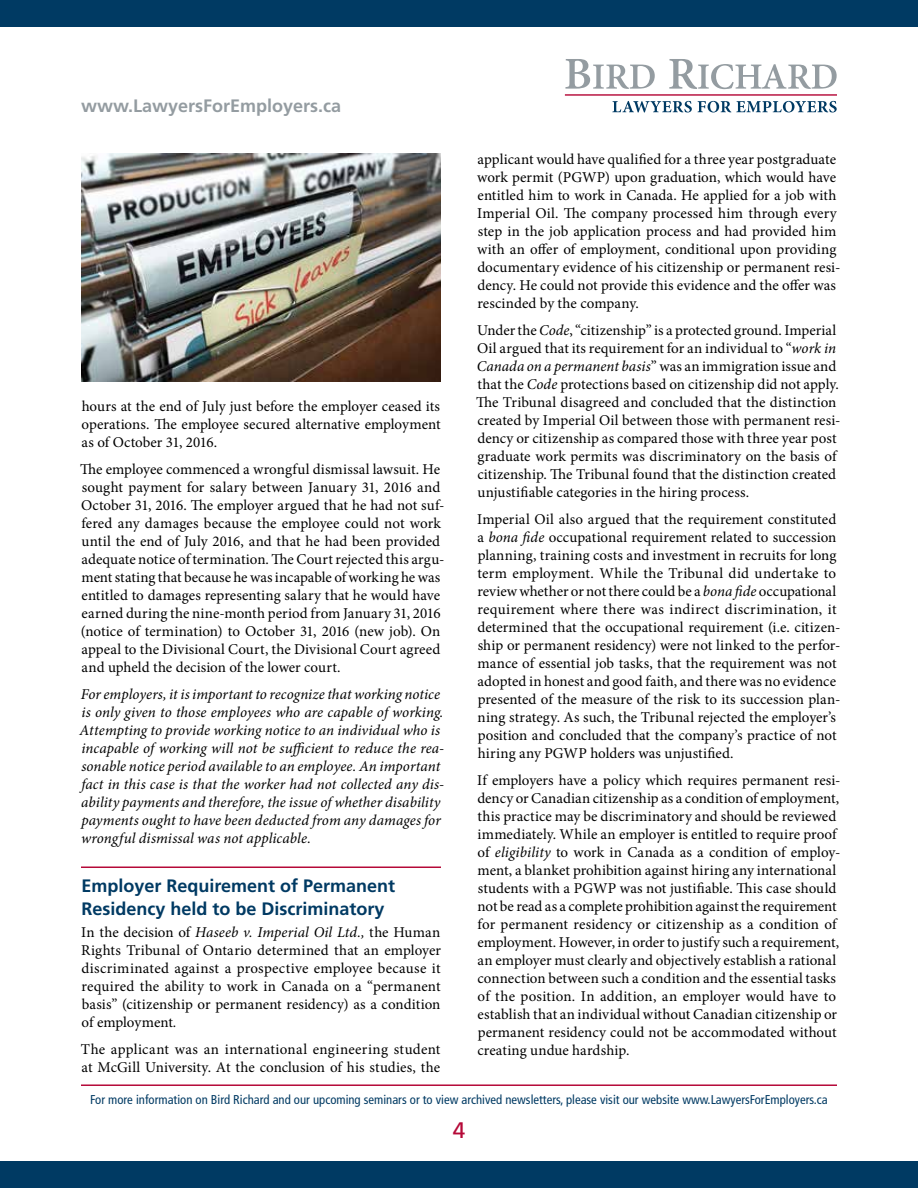
<style>
.page{position:relative;width:918px;height:1188px;background:#fff}
.page>*{position:absolute;margin:0;border:0;box-sizing:border-box;transform-origin:0 0}
.t1{font:22.5px "Frutiger";color:#b50938}
.t2{font:700 18px/22.5px "Frutiger";color:#003a63}
.t3{font:700 18px "Frutiger";color:#949ca1}
.t4{font:15px/18px "Minion Pro";letter-spacing:.005em;color:#000}
.t5{font:italic 15px/18px "Minion Pro";letter-spacing:.005em;color:#000}
.t6{font:condensed 12.75px "Frutiger";color:#003a63}
.s1{font-style:italic}
</style>
<div class="page">
<hr style="left:81px;top:1084px;width:756px;height:2px;background:#b50938">
<div style="left:0;top:1161px;width:918px;height:27px;background:#003a63"></div>
<svg style="left:565px;top:59px;width:90px;height:30px"></svg>
<svg style="left:669px;top:59px;width:168px;height:30px"></svg>
<svg style="left:612px;top:101px;width:80px;height:11px"></svg>
<svg style="left:698px;top:101px;width:139px;height:11px"></svg>
<hr style="left:565px;top:94px;width:272px;height:2px;background:#b50938">
<div style="left:0;top:0;width:918px;height:27px;background:#003a63"></div>
<hr style="left:81px;top:867px;width:360px;height:1px;background:#b50938">
<img style="left:81px;top:153px;width:360px;height:229px">
<p class="t3" style="left:81px;top:95px;width:262px">www.LawyersForEmployers.ca</p>
<p class="t4" style="left:82px;top:397px;width:361px;text-align:justify">hours at the end of July just before the employer ceased its operations. The employee secured alternative employment as of October 31, 2016.</p>
<p class="t4" style="left:80px;top:460px;width:366px">The employee commenced a wrongful dismissal lawsuit. He sought payment for salary between January 31, 2016 and October 31, 2016. The employer argued that he had not suf&shy;fered any damages because the employee could not work until the end of July 2016, and that he had been provided adequate notice of termination. The Court rejected this argu&shy;ment stating that because he was incapable of working he was entitled to damages representing salary that he would have earned during the nine-month period from January 31, 2016 (notice of termination) to October 31, 2016 (new job). On appeal to the Divisional Court, the Divisional Court agreed and upheld the decision of the lower court.</p>
<p class="t5" style="left:79px;top:685px;width:366px">For employers, it is important to recognize that working notice is only given to those employees who are capable of working.<br>Attempting to provide working notice to an individual who is incapable of working will not be sufficient to reduce the rea&shy;sonable notice period available to an employee. An important fact in this case is that the worker had not collected any dis&shy;ability payments and therefore, the issue of whether disability payments ought to have been deducted from any damages for wrongful dismissal was not applicable.</p>
<p class="t2" style="left:81px;top:875px;width:315px">Employer Requirement of Permanent<br>Residency held to be Discriminatory</p>
<p class="t4" style="left:81px;top:923px;width:362px;text-align:justify">In the decision of <span class="s1">Haseeb v. Imperial Oil Ltd.,</span> the Human Rights Tribunal of Ontario determined that an employer discriminated against a prospective employee because it required the ability to work in Canada on a “permanent basis” (citizenship or permanent residency) as a condition of employment<span class="s1">.</span></p>
<p class="t4" style="left:81px;top:1040px;width:361px">The applicant was an international engineering student at McGill University. At the conclusion of his studies, the</p>
<p class="t4" style="left:477px;top:150px;width:365px">applicant would have qualified for a three year postgraduate work permit (PGWP) upon graduation, which would have entitled him to work in Canada. He applied for a job with Imperial Oil. The company processed him through every step in the job application process and had provided him with an offer of employment, conditional upon providing documentary evidence of his citizenship or permanent resi&shy;dency. He could not provide this evidence and the offer was rescinded by the company.</p>
<p class="t4" style="left:476px;top:321px;width:366px">Under the <span class="s1">Code</span>, “citizenship” is a protected ground. Imperial Oil argued that its requirement for an individual to “<span class="s1">work in Canada on a permanent basis</span>” was an immigration issue and that the <span class="s1">Code</span> protections based on citizenship did not apply.<br>The Tribunal disagreed and concluded that the distinction created by Imperial Oil between those with permanent resi&shy;dency or citizenship as compared those with three year post graduate work permits was discriminatory on the basis of citizenship. The Tribunal found that the distinction created unjustifiable categories in the hiring process.</p>
<p class="t4" style="left:477px;top:510px;width:365px">Imperial Oil also argued that the requirement constituted a <span class="s1">bona fide</span> occupational requirement related to succession planning, training costs and investment in recruits for long term employment. While the Tribunal did undertake to review whether or not there could be a <span class="s1">bona fide</span> occupational requirement where there was indirect discrimination, it determined that the occupational requirement (i.e. citizen&shy;ship or permanent residency) were not linked to the perfor&shy;mance of essential job tasks, that the requirement was not adopted in honest and good faith, and there was no evidence presented of the measure of the risk to its succession plan&shy;ning strategy. As such, the Tribunal rejected the employer’s position and concluded that the company’s practice of not hiring any PGWP holders was unjustified.</p>
<p class="t4" style="left:477px;top:771px;width:365px">If employers have a policy which requires permanent resi&shy;dency or Canadian citizenship as a condition of employment, this practice may be discriminatory and should be reviewed immediately. While an employer is entitled to require proof of <span class="s1">eligibility</span> to work in Canada as a condition of employ&shy;ment, a blanket prohibition against hiring any international students with a PGWP was not justifiable. This case should not be read as a complete prohibition against the requirement for permanent residency or citizenship as a condition of employment. However, in order to justify such a requirement, an employer must clearly and objectively establish a rational connection between such a condition and the essential tasks of the position. In addition, an employer would have to establish that an individual without Canadian citizenship or permanent residency could not be accommodated without creating undue hardship.</p>
<p class="t6" style="left:90px;top:1092px;width:739px">For more information on Bird Richard and our upcoming seminars or to view archived newsletters, please visit our website www.LawyersForEmployers.ca</p>
<h1 class="t1" style="left:453px;top:1117px;width:14px">4</h1>
</div>
